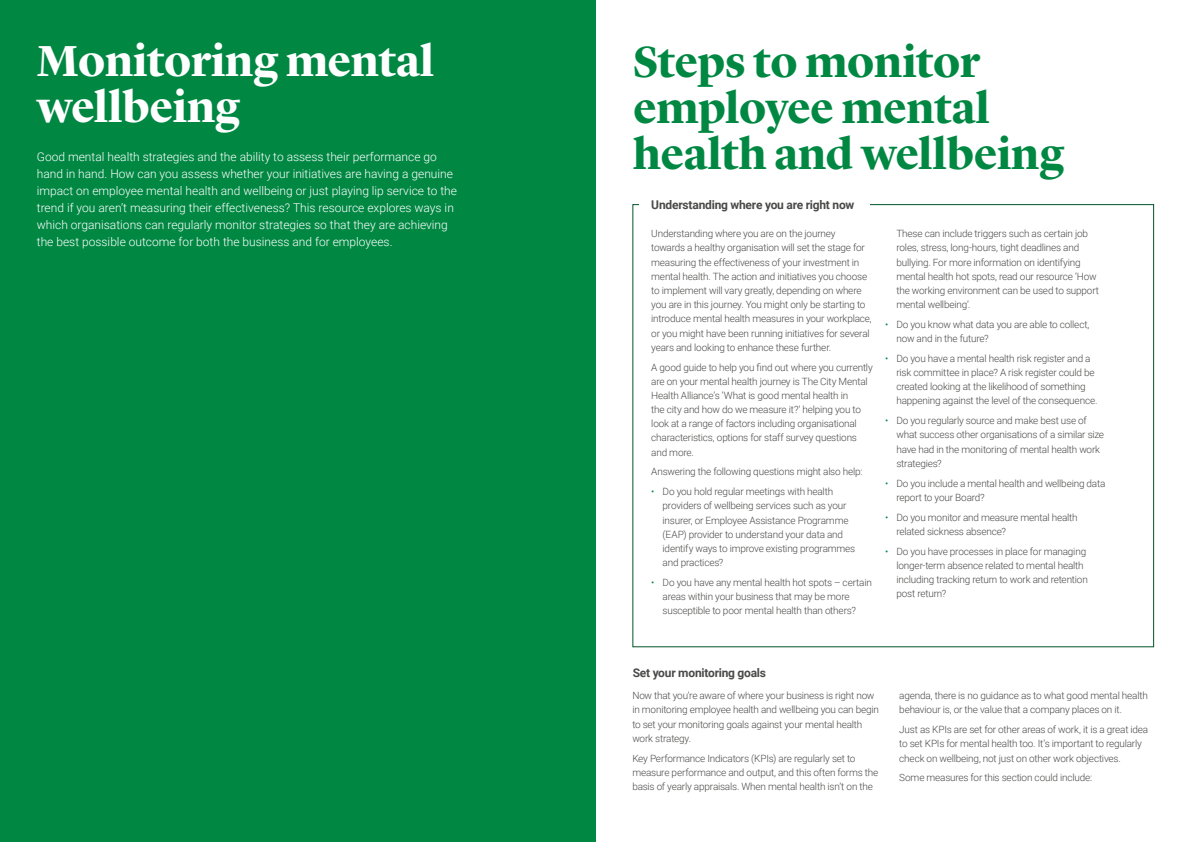
<style>
.page{position:relative;width:1191px;height:842px;background:#fff}
.page>*{position:absolute;margin:0;border:0;box-sizing:border-box;transform-origin:0 0}
.t1{font:700 45px/46px "Lyon Display";letter-spacing:-.005em;color:#008843}
.t2{font:700 45px/46px "Lyon Display";color:#fff}
.t3{font:300 12px/17px "Roboto";color:#fff}
.t4{font:700 12px "Roboto";letter-spacing:-.02em;color:#4a4a49}
.t5{font:300 10px/14.2px "Roboto";letter-spacing:-.02em;color:#4a4a49}
.s1{color:#008843}
</style>
<div class="page">
<div style="left:0;top:0;width:595px;height:842px;background:#008843"></div>
<h1 class="t2" style="left:37px;top:34px;width:399px">Monitoring mental wellbeing</h1>
<p class="t3" style="left:37px;top:148px;width:422px">Good mental health strategies and the ability to assess their performance go hand in hand. How can you assess whether your initiatives are having a genuine impact on employee mental health and wellbeing or just playing lip service to the trend if you aren’t measuring their effectiveness? This resource explores ways in which organisations can regularly monitor strategies so that they are achieving the best possible outcome for both the business and for employees.</p>
<h1 class="t1" style="left:633px;top:35px;width:433px">Steps to monitor employee mental health and wellbeing</h1>
<h4 class="t4" style="left:651px;top:196px;width:204px">Understanding where you are right now</h4>
<p class="t5" style="left:651px;top:226px;width:222px">Understanding where you are on the journey towards a healthy organisation will set the stage for measuring the effectiveness of your investment in mental health. The action and initiatives you choose to implement will vary greatly, depending on where you are in this journey. You might only be starting to introduce mental health measures in your workplace, or you might have been running initiatives for several years and looking to enhance these further.</p>
<p class="t5" style="left:651px;top:359px;width:223px">A good guide to help you find out where you currently</p>
<p class="t5" style="left:651px;top:374px;width:218px">are on your mental health journey is The City Mental Health Alliance’s ‘What is good mental health in<br>the city and how do we measure it?’ helping you to look at a range of factors including organisational characteristics, options for staff survey questions and more.</p>
<p class="t5" style="left:651px;top:464px;width:213px">Answering the following questions might also help:</p>
<p class="t5" style="left:662px;top:484px;width:194px;text-indent:-11px"><span class="s1">•</span> Do you hold regular meetings with health providers of wellbeing services such as your insurer, or Employee Assistance Programme (EAP) provider to understand your data and identify ways to improve existing programmes and practices?</p>
<p class="t5" style="left:662px;top:575px;width:211px;text-indent:-11px"><span class="s1">•</span> Do you have any mental health hot spots – certain areas within your business that may be more susceptible to poor mental health than others?</p>
<p class="t5" style="left:896px;top:226px;width:204px">These can include triggers such as certain job roles, stress, long-hours, tight deadlines and bullying. For more information on identifying mental health hot spots, read our resource ‘How the working environment can be used to support mental wellbeing’.</p>
<p class="t5" style="left:896px;top:317px;width:194px;text-indent:-11px"><span class="s1">•</span> Do you know what data you are able to collect, now and in the future?</p>
<p class="t5" style="left:896px;top:351px;width:202px;text-indent:-11px"><span class="s1">•</span> Do you have a mental health risk register and a risk committee in place? A risk register could be created looking at the likelihood of something happening against the level of the consequence.</p>
<p class="t5" style="left:896px;top:413px;width:209px;text-indent:-11px"><span class="s1">•</span> Do you regularly source and make best use of what success other organisations of a similar size have had in the monitoring of mental health work strategies?</p>
<p class="t5" style="left:896px;top:476px;width:210px;text-indent:-11px"><span class="s1">•</span> Do you include a mental health and wellbeing data report to your Board?</p>
<p class="t5" style="left:896px;top:510px;width:183px;text-indent:-11px"><span class="s1">•</span> Do you monitor and measure mental health related sickness absence?</p>
<p class="t5" style="left:896px;top:544px;width:193px;text-indent:-11px"><span class="s1">•</span> Do you have processes in place for managing longer-term absence related to mental health including tracking return to work and retention post return?</p>
<h4 class="t4" style="left:632px;top:664px;width:135px">Set your monitoring goals</h4>
<p class="t5" style="left:632px;top:688px;width:248px">Now that you’re aware of where your business is right now in monitoring employee health and wellbeing you can begin to set your monitoring goals against your mental health work strategy.</p>
<p class="t5" style="left:632px;top:750px;width:247px">Key Performance Indicators (KPIs) are regularly set to measure performance and output, and this often forms the basis of yearly appraisals. When mental health isn’t on the</p>
<p class="t5" style="left:899px;top:688px;width:250px">agenda, there is no guidance as to what good mental health behaviour is, or the value that a company places on it.</p>
<p class="t5" style="left:899px;top:722px;width:250px">Just as KPIs are set for other areas of work, it is a great idea to set KPIs for mental health too. It’s important to regularly check on wellbeing, not just on other work objectives.</p>
<p class="t5" style="left:899px;top:770px;width:194px">Some measures for this section could include:</p>
</div>
